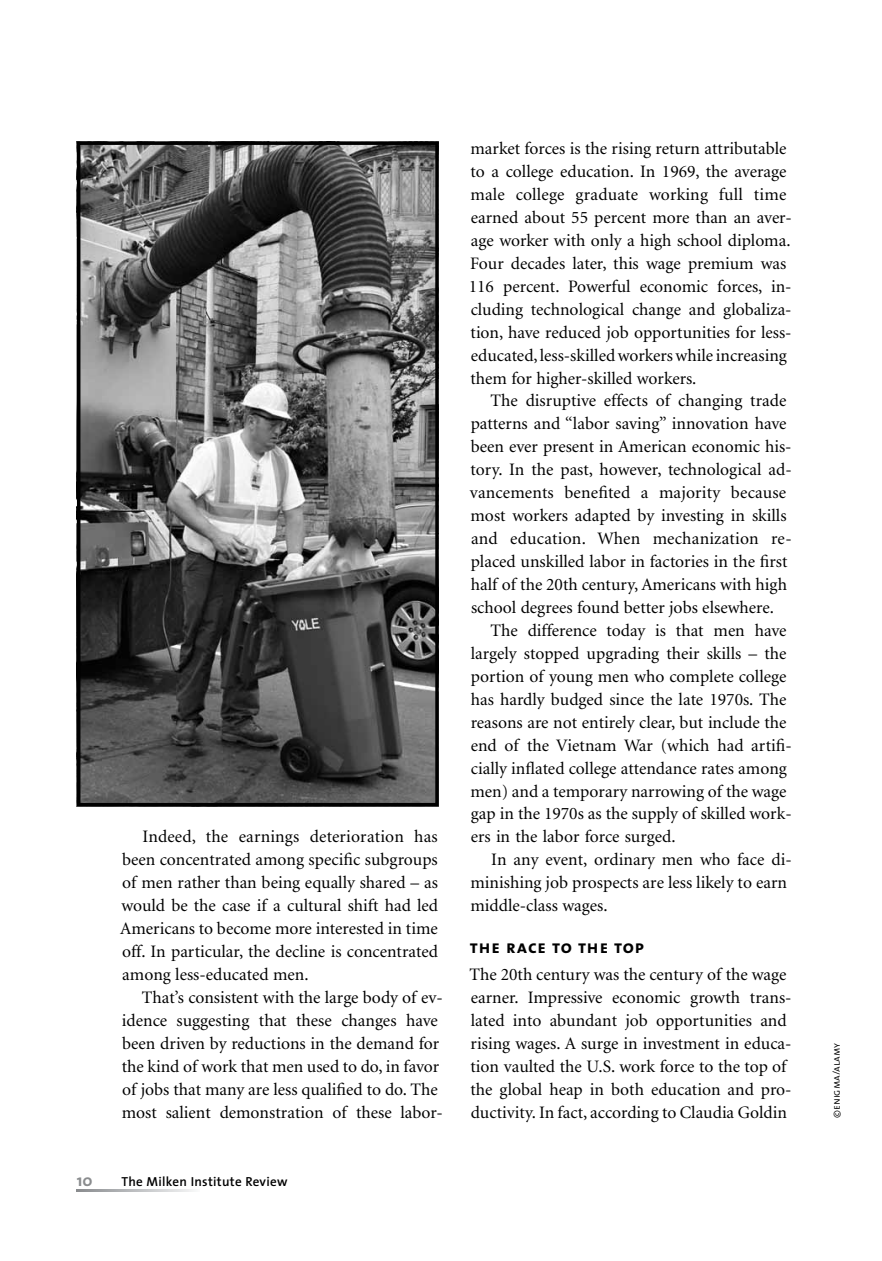
<style>
.page{position:relative;width:882px;height:1261px;background:#fff}
.page>*{position:absolute;margin:0;border:0;box-sizing:border-box;transform-origin:0 0}
.t1{font:18.38px "The Sans Bold Caps";letter-spacing:.05em;color:#000}
.t2{font:17.5px/22.9px "Minion";color:#000}
.t3{font:700 16.62px "The Sans";color:#8a8c8e}
.t4{font:600 13.12px "The Sans";letter-spacing:.02em;color:#000}
.t5{font:10.5px "The Sans Semi Light Caps";color:#000}
</style>
<div class="page">
<svg style="left:77px;top:1189px;width:117px;height:2px"></svg>
<img style="left:82px;top:146px;width:352px;height:655px">
<div style="left:77px;top:141px;width:362px;height:665px;border:4px solid #000"></div>
<p class="t2" style="left:120px;top:825px;width:319px;text-align:justify;text-indent:22px">Indeed, the earnings deterioration has been concentrated among specific subgroups of men rather than being equally shared – as would be the case if a cultural shift had led Americans to become more interested in time off. In particular, the decline is concentrated among less-educated men.</p>
<p class="t2" style="left:122px;top:986px;width:323px;text-indent:20px">That’s consistent with the large body of ev&shy;idence suggesting that these changes have been driven by reductions in the demand for the kind of work that men used to do, in favor of jobs that many are less qualified to do. The most salient demonstration of these labor-</p>
<p class="t3" style="left:77px;top:1166px;width:17px">10</p>
<p class="t4" style="left:121px;top:1170px;width:168px">The Milken Institute Review</p>
<p class="t2" style="left:469px;top:138px;width:324px">market forces is the rising return attributable to a college education. In 1969, the average male college graduate working full time earned about 55 percent more than an aver&shy;age worker with only a high school diploma.<br>Four decades later, this wage premium was 116 percent. Powerful economic forces, in&shy;cluding technological change and globaliza&shy;tion, have reduced job opportunities for less&shy;educated, less-skilled workers while increasing them for higher-skilled workers.</p>
<p class="t2" style="left:470px;top:390px;width:323px;text-indent:21px">The disruptive effects of changing trade patterns and “labor saving” innovation have been ever present in American economic his&shy;tory. In the past, however, technological ad&shy;vancements benefited a majority because most workers adapted by investing in skills and education. When mechanization re&shy;placed unskilled labor in factories in the first half of the 20th century, Americans with high school degrees found better jobs elsewhere.</p>
<p class="t2" style="left:471px;top:619px;width:323px;text-indent:20px">The difference today is that men have largely stopped upgrading their skills – the portion of young men who complete college has hardly budged since the late 1970s. The reasons are not entirely clear, but include the end of the Vietnam War (which had artifi&shy;cially inflated college attendance rates among men) and a temporary narrowing of the wage gap in the 1970s as the supply of skilled work&shy;ers in the labor force surged.</p>
<p class="t2" style="left:471px;top:848px;width:323px;text-indent:21px">In any event, ordinary men who face di&shy;minishing job prospects are less likely to earn middle-class wages.</p>
<p class="t1" style="left:470px;top:931px;width:176px">the race to the top</p>
<p class="t2" style="left:470px;top:963px;width:324px">The 20th century was the century of the wage earner. Impressive economic growth trans&shy;lated into abundant job opportunities and rising wages. A surge in investment in educa&shy;tion vaulted the U.S. work force to the top of the global heap in both education and pro&shy;ductivity. In fact, according to Claudia Goldin</p>
<p class="t5" style="left:828px;top:1117px;width:76px;rotate:-90deg">©enigma/alamy</p>
</div>
